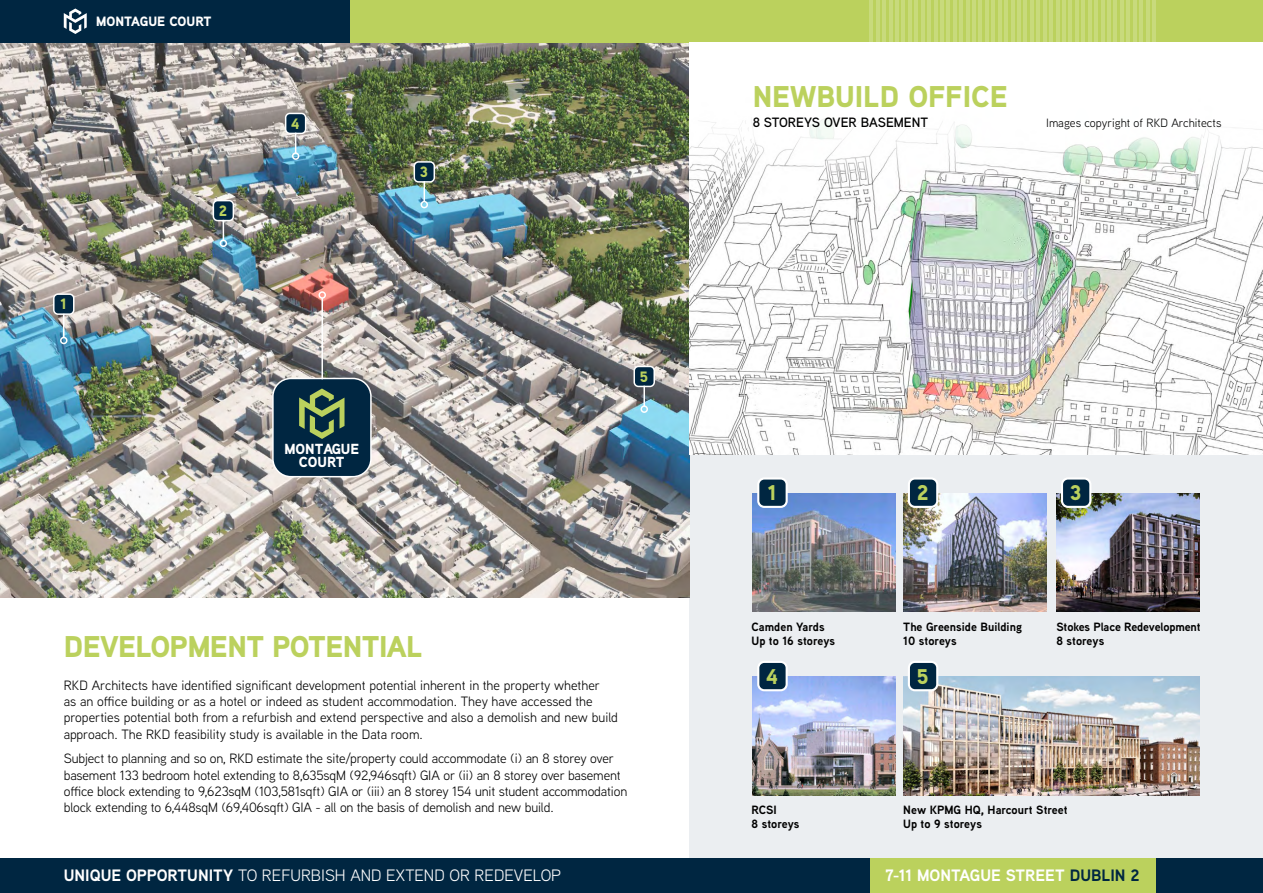
<style>
.page{position:relative;width:1263px;height:893px;background:#fff}
.page>*{position:absolute;margin:0;border:0;box-sizing:border-box;transform-origin:0 0}
.t1{font:900 30px "Aaux Next";letter-spacing:-.02em;color:#bbd15d}
.t2{font:900 30px "Aaux Next";color:#bbd15d}
.t3{font:900 21.3px "Aaux Next";color:#bbd15d}
.t4{font:16.5px "Aaux Next";color:#fff}
.t5{font:700 16.5px "Aaux Next";color:#fff}
.t6{font:900 15px "Aaux Next";color:#bbd15d}
.t7{font:900 14.55px/12.3px "Aaux Next";color:#fff;text-align:center}
.t8{font:13.5px/16.2px "Aaux Next";letter-spacing:-.01em;color:#000}
.t9{font:600 13.5px "Aaux Next";color:#000}
.t10{font:900 13.5px "Aaux Next";color:#fff}
.t11{font:700 12px/14.4px "Aaux Next";color:#000}
.t12{font:12px "Aaux Next";color:#000}
.s1{font-weight:700}
.s2{color:#002641}
</style>
<div class="page">
<div style="left:690px;top:72px;width:573px;height:821px;background:#ebeef1"></div>
<img style="left:0;top:43px;width:690px;height:554px">
<div style="left:0;top:0;width:1263px;height:43px;background:#bbd15d"></div>
<div style="left:0;top:0;width:350px;height:43px;background:#002641"></div>
<svg style="left:64px;top:9px;width:23px;height:25px"></svg>
<img style="left:753px;top:493px;width:142px;height:119px">
<img style="left:753px;top:677px;width:142px;height:118px">
<img style="left:903px;top:493px;width:143px;height:119px">
<img style="left:903px;top:677px;width:296px;height:118px">
<img style="left:1056px;top:493px;width:143px;height:119px">
<div style="left:273px;top:378px;width:98px;height:99px;background:#002641;border-radius:18px"></div>
<div style="left:272px;top:378px;width:100px;height:99px;border:2px solid #fff;border-radius:18px"></div>
<svg style="left:299px;top:388px;width:45px;height:51px"></svg>
<hr style="left:321px;top:298px;width:2px;height:81px;background:#fff">
<div style="left:318px;top:291px;width:8px;height:8px;border:2px solid #fff;border-radius:50%"></div>
<div style="left:54px;top:294px;width:20px;height:20px;background:#002641;border-radius:4px"></div>
<div style="left:53px;top:293px;width:22px;height:22px;border:2px solid #fff;border-radius:4px"></div>
<hr style="left:63px;top:314px;width:2px;height:23px;background:#fff">
<div style="left:60px;top:337px;width:8px;height:7px;border:2px solid #fff;border-radius:50%"></div>
<div style="left:213px;top:201px;width:20px;height:20px;background:#002641;border-radius:4px"></div>
<div style="left:213px;top:200px;width:21px;height:21px;border:2px solid #fff;border-radius:4px"></div>
<svg style="left:223px;top:220px;width:1px;height:20px"></svg>
<div style="left:220px;top:240px;width:7px;height:7px;border:2px solid #fff;border-radius:50%"></div>
<div style="left:414px;top:162px;width:20px;height:20px;background:#002641;border-radius:4px"></div>
<div style="left:414px;top:161px;width:21px;height:22px;border:2px solid #fff;border-radius:4px"></div>
<hr style="left:423px;top:181px;width:2px;height:21px;background:#fff">
<div style="left:420px;top:201px;width:8px;height:7px;border:2px solid #fff;border-radius:50%"></div>
<div style="left:634px;top:366px;width:20px;height:20px;background:#002641;border-radius:4px"></div>
<div style="left:633px;top:366px;width:22px;height:21px;border:2px solid #fff;border-radius:4px"></div>
<hr style="left:643px;top:386px;width:2px;height:20px;background:#fff">
<div style="left:640px;top:405px;width:8px;height:8px;border:2px solid #fff;border-radius:50%"></div>
<div style="left:286px;top:113px;width:20px;height:20px;background:#002641;border-radius:4px"></div>
<div style="left:285px;top:113px;width:21px;height:21px;border:2px solid #fff;border-radius:4px"></div>
<svg style="left:295px;top:133px;width:1px;height:19px"></svg>
<div style="left:292px;top:152px;width:7px;height:8px;border:2px solid #fff;border-radius:50%"></div>
<div style="left:758px;top:478px;width:29px;height:29px;background:#002641;border-radius:6px"></div>
<div style="left:757px;top:477px;width:31px;height:31px;border:2px solid #fff;border-radius:6px"></div>
<div style="left:758px;top:662px;width:29px;height:28px;background:#002641;border-radius:6px"></div>
<div style="left:757px;top:661px;width:31px;height:30px;border:2px solid #fff;border-radius:6px"></div>
<div style="left:909px;top:478px;width:28px;height:29px;background:#002641;border-radius:6px"></div>
<div style="left:908px;top:477px;width:30px;height:31px;border:2px solid #fff;border-radius:6px"></div>
<div style="left:909px;top:662px;width:28px;height:28px;background:#002641;border-radius:6px"></div>
<div style="left:908px;top:661px;width:30px;height:30px;border:2px solid #fff;border-radius:6px"></div>
<div style="left:1062px;top:478px;width:28px;height:29px;background:#002641;border-radius:6px"></div>
<div style="left:1061px;top:477px;width:30px;height:31px;border:2px solid #fff;border-radius:6px"></div>
<div style="left:0;top:859px;width:1263px;height:34px;background:#002641"></div>
<div style="left:870px;top:859px;width:285px;height:34px;background:#bbd15d"></div>
<hr style="left:870px;top:0;width:3px;height:43px;background:#fff">
<hr style="left:876px;top:0;width:3px;height:43px;background:#fff">
<hr style="left:882px;top:0;width:4px;height:43px;background:#c8da7c">
<hr style="left:889px;top:0;width:3px;height:43px;background:#fff">
<hr style="left:895px;top:0;width:3px;height:43px;background:#fff">
<hr style="left:902px;top:0;width:3px;height:43px;background:#fff">
<hr style="left:908px;top:0;width:3px;height:43px;background:#fff">
<hr style="left:915px;top:0;width:3px;height:43px;background:#fff">
<hr style="left:921px;top:0;width:3px;height:43px;background:#fff">
<hr style="left:927px;top:0;width:4px;height:43px;background:#c8da7c">
<hr style="left:934px;top:0;width:3px;height:43px;background:#fff">
<hr style="left:940px;top:0;width:3px;height:43px;background:#fff">
<hr style="left:947px;top:0;width:3px;height:43px;background:#fff">
<hr style="left:953px;top:0;width:3px;height:43px;background:#fff">
<hr style="left:959px;top:0;width:4px;height:43px;background:#c8da7c">
<hr style="left:966px;top:0;width:3px;height:43px;background:#fff">
<hr style="left:972px;top:0;width:4px;height:43px;background:#c8da7c">
<hr style="left:979px;top:0;width:3px;height:43px;background:#fff">
<hr style="left:985px;top:0;width:3px;height:43px;background:#fff">
<hr style="left:992px;top:0;width:3px;height:43px;background:#fff">
<hr style="left:998px;top:0;width:3px;height:43px;background:#fff">
<hr style="left:1004px;top:0;width:4px;height:43px;background:#c8da7c">
<hr style="left:1011px;top:0;width:3px;height:43px;background:#fff">
<hr style="left:1017px;top:0;width:4px;height:43px;background:#c8da7c">
<hr style="left:1024px;top:0;width:3px;height:43px;background:#fff">
<hr style="left:1030px;top:0;width:3px;height:43px;background:#fff">
<hr style="left:1037px;top:0;width:3px;height:43px;background:#fff">
<hr style="left:1043px;top:0;width:3px;height:43px;background:#fff">
<hr style="left:1049px;top:0;width:4px;height:43px;background:#c8da7c">
<hr style="left:1056px;top:0;width:3px;height:43px;background:#fff">
<hr style="left:1062px;top:0;width:4px;height:43px;background:#c8da7c">
<hr style="left:1069px;top:0;width:3px;height:43px;background:#fff">
<hr style="left:1075px;top:0;width:3px;height:43px;background:#fff">
<hr style="left:1082px;top:0;width:3px;height:43px;background:#fff">
<hr style="left:1088px;top:0;width:3px;height:43px;background:#fff">
<hr style="left:1094px;top:0;width:4px;height:43px;background:#c8da7c">
<hr style="left:1101px;top:0;width:3px;height:43px;background:#fff">
<hr style="left:1107px;top:0;width:3px;height:43px;background:#fff">
<hr style="left:1114px;top:0;width:3px;height:43px;background:#fff">
<hr style="left:1120px;top:0;width:3px;height:43px;background:#fff">
<hr style="left:1127px;top:0;width:3px;height:43px;background:#fff">
<hr style="left:1133px;top:0;width:3px;height:43px;background:#fff">
<hr style="left:1139px;top:0;width:4px;height:43px;background:#c8da7c">
<hr style="left:1146px;top:0;width:3px;height:43px;background:#fff">
<hr style="left:1152px;top:0;width:3px;height:43px;background:#fff">
<img style="left:690px;top:214px;width:573px;height:241px">
<svg style="left:690px;top:72px;width:573px;height:142px;background:#f3f5f4"></svg>
<p class="t10" style="left:96px;top:12px;width:117px">MONTAGUE COURT</p>
<p class="t6" style="left:60px;top:293px;width:8px">1</p>
<p class="t6" style="left:219px;top:200px;width:10px">2</p>
<p class="t6" style="left:291px;top:113px;width:10px">4</p>
<p class="t7" style="left:284px;top:443px;width:76px">MONTAGUE<br>COURT</p>
<p class="t6" style="left:420px;top:161px;width:10px">3</p>
<p class="t6" style="left:640px;top:366px;width:10px">5</p>
<h1 class="t1" style="left:64px;top:625px;width:360px">DEVELOPMENT POTENTIAL</h1>
<p class="t8" style="left:64px;top:677px;width:556px">RKD Architects have identified significant development potential inherent in the property whether<br>as an office building or as a hotel or indeed as student accommodation. They have accessed the properties potential both from a refurbish and extend perspective and also a demolish and new build approach. The RKD feasibility study is available in the Data room.</p>
<p class="t8" style="left:64px;top:750px;width:565px">Subject to planning and so on, RKD estimate the site/property could accommodate (i) an 8 storey over basement 133 bedroom hotel extending to 8,635sqM (92,946sqft) GIA or (ii) an 8 storey over basement office block extending to 9,623sqM (103,581sqft) GIA or (iii) an 8 storey 154 unit student accommodation block extending to 6,448sqM (69,406sqft) GIA - all on the basis of demolish and new build.</p>
<h1 class="t2" style="left:753px;top:75px;width:256px">NEWBUILD OFFICE</h1>
<p class="t9" style="left:753px;top:113px;width:177px">8 STOREYS OVER BASEMENT</p>
<p class="t12" style="left:1046px;top:115px;width:177px">Images copyright of RKD Architects</p>
<h2 class="t3" style="left:768px;top:477px;width:10px">1</h2>
<h2 class="t3" style="left:917px;top:477px;width:13px">2</h2>
<h2 class="t3" style="left:1070px;top:477px;width:13px">3</h2>
<p class="t11" style="left:752px;top:619px;width:85px">Camden Yards<br>Up to 16 storeys</p>
<p class="t11" style="left:903px;top:619px;width:120px">The Greenside Building<br>10 storeys</p>
<p class="t11" style="left:1056px;top:619px;width:146px">Stokes Place Redevelopment<br>8 storeys</p>
<h2 class="t3" style="left:766px;top:661px;width:13px">4</h2>
<h2 class="t3" style="left:917px;top:661px;width:13px">5</h2>
<p class="t11" style="left:752px;top:802px;width:49px">RCSI<br>8 storeys</p>
<p class="t11" style="left:903px;top:802px;width:166px">New KPMG HQ, Harcourt Street<br>Up to 9 storeys</p>
<p class="t4" style="left:64px;top:864px;width:499px"><span class="s1">UNIQUE OPPORTUNITY</span> TO REFURBISH AND EXTEND OR REDEVELOP</p>
<p class="t5" style="left:885px;top:863px;width:256px">7-11 MONTAGUE STREET <span class="s2">DUBLIN 2</span></p>
</div>
